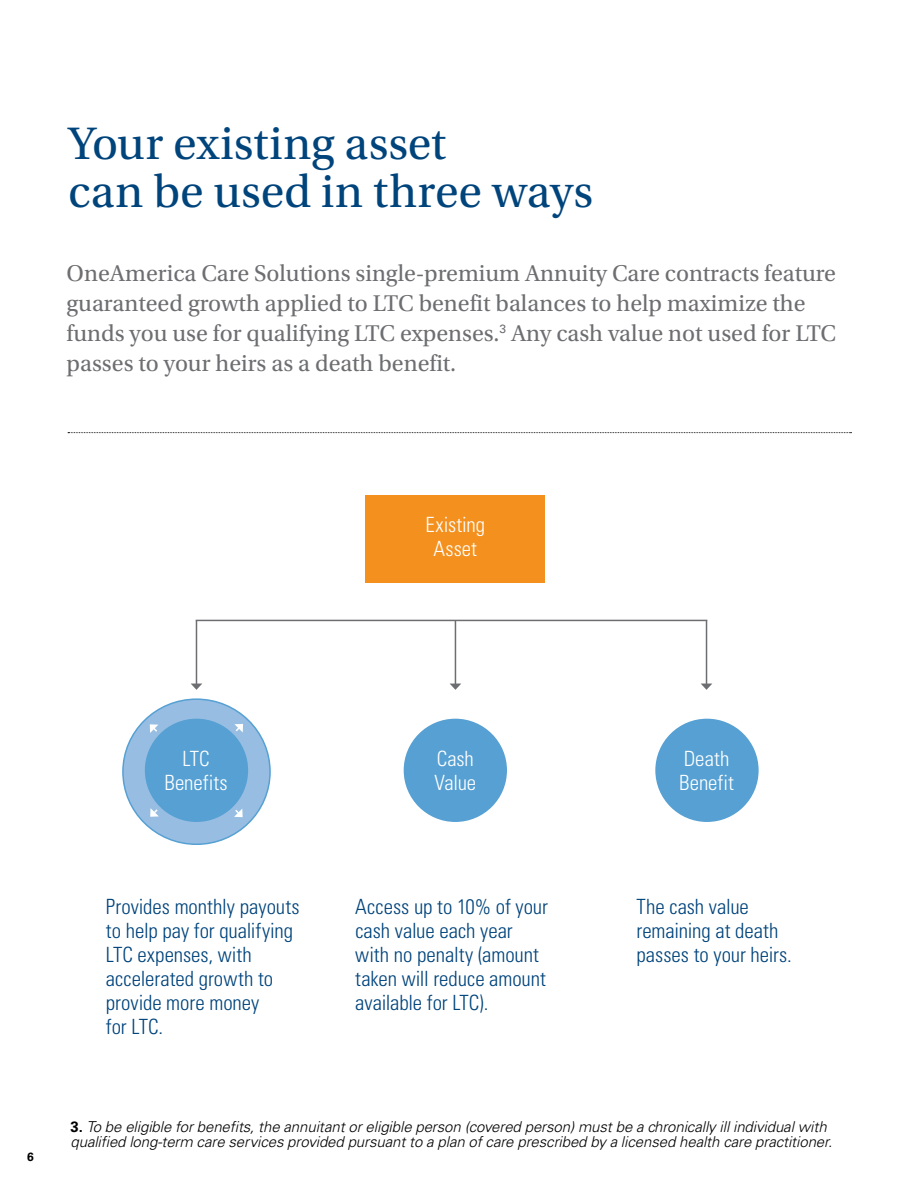
<style>
.page{position:relative;width:918px;height:1188px;background:#fff}
.page>*{position:absolute;margin:0;border:0;box-sizing:border-box;transform-origin:0 0}
.t1{font:48px/48px "Utopia Std";color:#00447c}
.t2{font:24px/30px "Utopia Std";color:#6d6e71}
.t3{font:300 condensed 21px/24px "Univers LT Std";color:#00447c}
.t4{font:300 condensed 21px/24px "Univers LT Std";color:#fff;text-align:center}
.t5{font:italic 300 15px/15px "Univers LT Std";letter-spacing:-.005em;color:#000}
.t6{font:700 12px "Univers LT Std";color:#000}
.s1{font-weight:700;font-style:normal}
</style>
<div class="page">
<svg style="left:68px;top:432px;width:783px;height:1px"></svg>
<hr style="left:196px;top:620px;width:511px;height:1px;background:#6d6e71">
<hr style="left:706px;top:620px;width:1px;height:64px;background:#6d6e71">
<hr style="left:196px;top:620px;width:1px;height:64px;background:#6d6e71">
<hr style="left:455px;top:620px;width:1px;height:64px;background:#6d6e71">
<div style="left:366px;top:495px;width:179px;height:88px;background:#f4901d"></div>
<div style="left:123px;top:699px;width:147px;height:145px;background:#97bee2;border-radius:50%"></div>
<div style="left:655px;top:719px;width:104px;height:103px;background:#56a0d3;border-radius:50%"></div>
<div style="left:404px;top:719px;width:103px;height:103px;background:#56a0d3;border-radius:50%"></div>
<svg style="left:450px;top:684px;width:11px;height:6px"></svg>
<svg style="left:191px;top:684px;width:11px;height:6px"></svg>
<svg style="left:150px;top:724px;width:8px;height:9px"></svg>
<svg style="left:150px;top:808px;width:9px;height:9px"></svg>
<svg style="left:234px;top:809px;width:9px;height:8px"></svg>
<svg style="left:234px;top:724px;width:9px;height:9px"></svg>
<svg style="left:701px;top:684px;width:11px;height:6px"></svg>
<div style="left:145px;top:719px;width:103px;height:103px;background:#56a0d3;border-radius:50%"></div>
<h1 class="t1" style="left:68px;top:121px;width:527px">Your existing asset<br>can be used in three ways</h1>
<p class="t2" style="left:67px;top:259px;width:771px">OneAmerica Care Solutions single-premium Annuity Care contracts feature guaranteed growth applied to LTC benefit balances to help maximize the funds you use for qualifying LTC expenses.<sup>3</sup> Any cash value not used for LTC passes to your heirs as a death benefit.</p>
<p class="t4" style="left:426px;top:513px;width:61px">Existing<br>Asset</p>
<p class="t4" style="left:164px;top:747px;width:65px">LTC<br>Benefits</p>
<p class="t4" style="left:434px;top:747px;width:43px;text-align:left">Cash<br>Value</p>
<p class="t4" style="left:679px;top:747px;width:56px;text-align:left">Death<br>Benefit</p>
<p class="t6" style="left:27px;top:1150px;width:8px">6</p>
<p class="t3" style="left:106px;top:895px;width:195px">Provides monthly payouts to help pay for qualifying<br>LTC expenses, with accelerated growth to provide more money<br>for LTC.</p>
<p class="t3" style="left:355px;top:895px;width:194px">Access up to 10% of your cash value each year with no penalty (amount taken will reduce amount available for LTC).</p>
<p class="t3" style="left:636px;top:895px;width:157px">The cash value remaining at death passes to your heirs.</p>
<p class="t5" style="left:71px;top:1119px;width:763px"><span class="s1">3.</span> To be eligible for benefits, the annuitant or eligible person (covered person) must be a chronically ill individual with qualified long-term care services provided pursuant to a plan of care prescribed by a licensed health care practitioner.</p>
</div>
